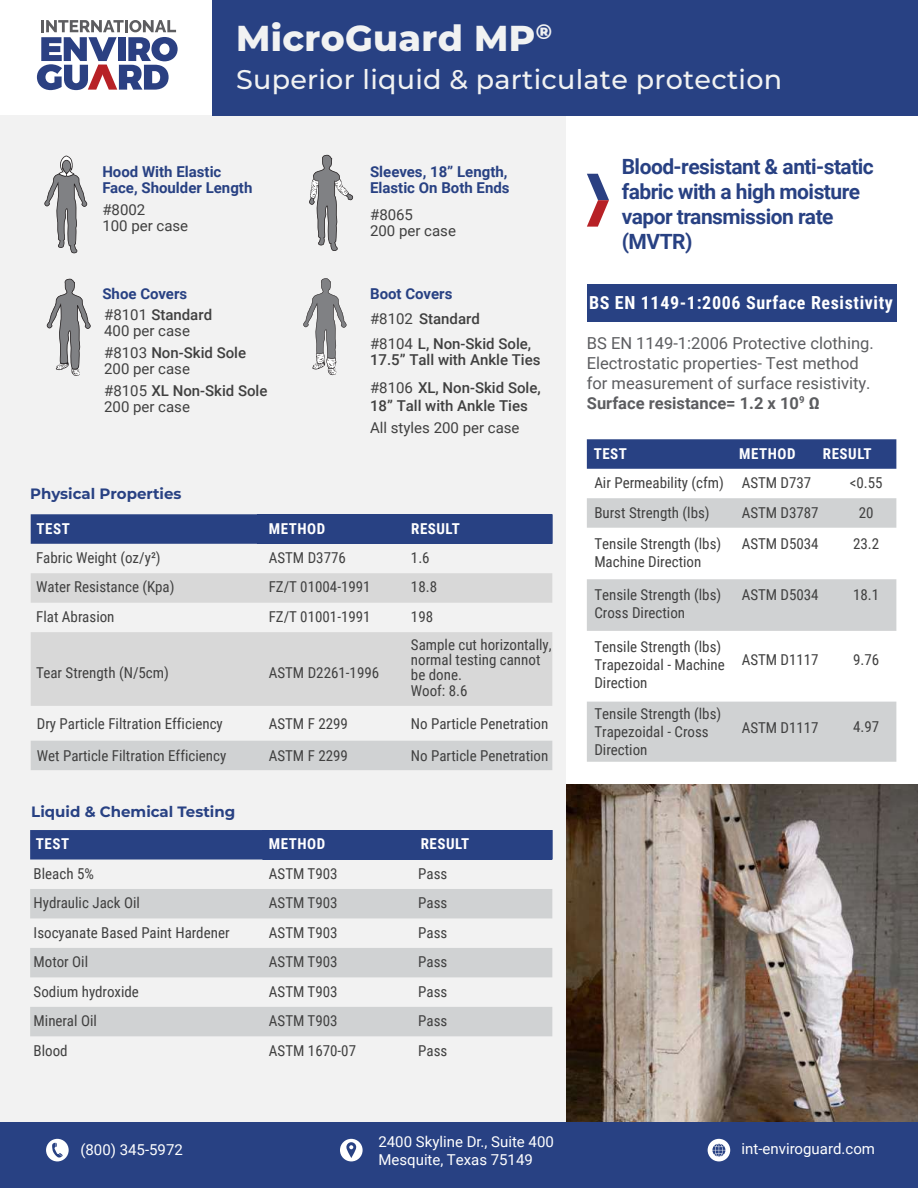
<style>
.page{position:relative;width:918px;height:1188px;background:#fff}
.page>*{position:absolute;margin:0;border:0;box-sizing:border-box;transform-origin:0 0}
.t1{font:800 36px "Montserrat";letter-spacing:.01em;color:#f1f2f2}
.t2{font:500 27px "Montserrat";letter-spacing:.01em;color:#f1f2f2}
.t3{font:700 21px/25.2px "Roboto";letter-spacing:-.025em;color:#284183}
.t4{font:700 18px "Roboto Condensed";letter-spacing:.035em;color:#fff}
.t5{font:16.5px/19.8px "Roboto";color:#5c5d60}
.t6{font:15px/18px "Roboto Condensed";color:#404040}
.t7{font:15px/22px "Roboto";color:#404040}
.t8{font:500 15px/25px "Roboto";color:#404040}
.t9{font:700 15px/16.4px "Roboto";color:#284183}
.t10{font:15px "Roboto";color:#fff}
.t11{font:700 15px "Roboto Condensed";letter-spacing:.035em;color:#fff}
.t12{font:700 15px "Montserrat";color:#284183}
.s1{font-weight:400;color:#404040}
.s2{font-weight:500;color:#404040}
.s3{font-weight:500}
.s4{font-weight:700;color:#284183}
.s5{font-weight:400}
.s6{font-weight:700}
</style>
<div class="page">
<img style="left:566px;top:784px;width:352px;height:338px">
<div style="left:0;top:116px;width:566px;height:1006px;background:#f2f2f2"></div>
<div style="left:212px;top:0;width:706px;height:116px;background:#284183"></div>
<svg style="left:37px;top:20px;width:141px;height:70px"></svg>
<div style="left:0;top:1122px;width:918px;height:66px;background:#284183"></div>
<svg style="left:46px;top:1139px;width:23px;height:22px"></svg>
<svg style="left:340px;top:1139px;width:23px;height:22px"></svg>
<svg style="left:708px;top:1139px;width:22px;height:22px"></svg>
<div style="left:31px;top:514px;width:521px;height:30px;background:#284183"></div>
<svg style="left:31px;top:573px;width:521px;height:133px;fill:#d8d8d8"></svg>
<div style="left:31px;top:741px;width:521px;height:29px;background:#d0d2d3"></div>
<div style="left:30px;top:830px;width:522px;height:30px;background:#284183"></div>
<svg style="left:30px;top:889px;width:522px;height:147px;fill:#d0d2d3"></svg>
<svg style="left:303px;top:278px;width:44px;height:97px"></svg>
<svg style="left:44px;top:156px;width:43px;height:98px"></svg>
<svg style="left:309px;top:155px;width:44px;height:96px"></svg>
<svg style="left:47px;top:279px;width:44px;height:97px"></svg>
<svg style="left:587px;top:174px;width:22px;height:53px"></svg>
<div style="left:587px;top:439px;width:309px;height:30px;background:#284183"></div>
<svg style="left:587px;top:498px;width:309px;height:264px;fill:#d0d2d3"></svg>
<div style="left:587px;top:284px;width:309px;height:37px;background:#284183"></div>
<h1 class="t1" style="left:236px;top:18px;width:317px">MicroGuard MP<sup>®</sup></h1>
<h2 class="t2" style="left:236px;top:68px;width:548px">Superior liquid &amp; particulate protection</h2>
<p class="t9" style="left:102px;top:165px;width:152px">Hood With Elastic<br>Face, Shoulder Length</p>
<p class="t7" style="left:102px;top:203px;width:87px;line-height:15.6px">#8002<br>100 per case</p>
<p class="t9" style="left:102px;top:284px;width:111px;line-height:21.3px">Shoe Covers <span class="s1">#8101</span> <span class="s2">Standard</span></p>
<p class="t7" style="left:104px;top:320px;width:144px">400 per case<br>#8103 <span class="s3">Non-Skid Sole</span></p>
<p class="t7" style="left:104px;top:358px;width:165px">200 per case<br>#8105 <span class="s3">XL Non-Skid Sole</span></p>
<p class="t7" style="left:104px;top:396px;width:87px">200 per case</p>
<p class="t9" style="left:370px;top:165px;width:141px">Sleeves, 18” Length,<br>Elastic On Both Ends</p>
<p class="t7" style="left:370px;top:208px;width:87px;line-height:15.6px">#8065<br>200 per case</p>
<p class="t8" style="left:370px;top:282px;width:163px"><span class="s4">Boot Covers<br></span><span class="s5">#8102</span> Standard<br><span class="s5">#8104</span> L, Non-Skid Sole,</p>
<p class="t8" style="left:370px;top:376px;width:172px"><span class="s5">#8106</span> XL, Non-Skid Sole,</p>
<p class="t7" style="left:370px;top:418px;width:151px">All styles 200 per case</p>
<p class="t8" style="left:370px;top:349px;width:172px">17.5” Tall with Ankle Ties</p>
<p class="t8" style="left:370px;top:394px;width:159px">18” Tall with Ankle Ties</p>
<p class="t12" style="left:30px;top:487px;width:153px">Physical Properties</p>
<p class="t11" style="left:37px;top:522px;width:18px">TE</p>
<p class="t11" style="left:289px;top:522px;width:38px">THOD</p>
<p class="t11" style="left:411px;top:522px;width:50px">RESULT</p>
<p class="t6" style="left:36px;top:550px;width:126px">Fabric Weight (oz/y²)</p>
<p class="t6" style="left:269px;top:550px;width:79px">ASTM D3776</p>
<p class="t6" style="left:411px;top:550px;width:20px">1.6</p>
<p class="t6" style="left:36px;top:579px;width:140px">Water Resistance (Kpa)</p>
<p class="t6" style="left:269px;top:579px;width:103px">FZ/T 01004-1991</p>
<p class="t6" style="left:411px;top:579px;width:28px">18.8</p>
<p class="t6" style="left:36px;top:608px;width:80px">Flat Abrasion</p>
<p class="t6" style="left:269px;top:608px;width:103px">FZ/T 01001-1991</p>
<p class="t6" style="left:411px;top:608px;width:24px">198</p>
<p class="t11" style="left:37px;top:528px;width:35px">TEST</p>
<p class="t11" style="left:300px;top:528px;width:58px">METHOD</p>
<p class="t6" style="left:36px;top:665px;width:134px">Tear Strength (N/5cm)</p>
<p class="t6" style="left:269px;top:665px;width:112px">ASTM D2261-1996</p>
<p class="t6" style="left:37px;top:708px;width:191px;line-height:32.4px">Dry Particle Filtration Efficiency<br>Wet Particle Filtration Efficiency</p>
<p class="t6" style="left:269px;top:708px;width:81px;line-height:32.4px">ASTM F 2299<br>ASTM F 2299</p>
<p class="t6" style="left:411px;top:639px;width:142px;line-height:14.7px">Sample cut horizontally, normal testing cannot be done.</p>
<p class="t6" style="left:411px;top:683px;width:58px">Woof: 8.6</p>
<p class="t6" style="left:411px;top:709px;width:139px;line-height:32.4px">No Particle Penetration<br>No Particle Penetration</p>
<p class="t12" style="left:31px;top:805px;width:206px">Liquid &amp; Chemical Testing</p>
<p class="t11" style="left:36px;top:838px;width:35px">TEST</p>
<p class="t11" style="left:269px;top:838px;width:58px">METHOD</p>
<p class="t11" style="left:421px;top:838px;width:50px">RESULT</p>
<p class="t6" style="left:34px;top:866px;width:62px">Bleach 5%</p>
<p class="t6" style="left:269px;top:866px;width:70px">ASTM T903</p>
<p class="t6" style="left:418px;top:866px;width:31px">Pass</p>
<p class="t6" style="left:34px;top:895px;width:108px">Hydraulic Jack Oil</p>
<p class="t6" style="left:269px;top:895px;width:70px">ASTM T903</p>
<p class="t6" style="left:418px;top:895px;width:31px">Pass</p>
<p class="t6" style="left:34px;top:925px;width:198px">Isocyanate Based Paint Hardener</p>
<p class="t6" style="left:269px;top:925px;width:70px">ASTM T903</p>
<p class="t6" style="left:418px;top:925px;width:31px">Pass</p>
<p class="t6" style="left:34px;top:954px;width:56px">Motor Oil</p>
<p class="t6" style="left:269px;top:954px;width:70px">ASTM T903</p>
<p class="t6" style="left:418px;top:954px;width:31px">Pass</p>
<p class="t6" style="left:34px;top:983px;width:107px">Sodium hydroxide</p>
<p class="t6" style="left:269px;top:983px;width:70px">ASTM T903</p>
<p class="t6" style="left:418px;top:983px;width:31px">Pass</p>
<p class="t6" style="left:34px;top:1013px;width:65px">Mineral Oil</p>
<p class="t6" style="left:269px;top:1013px;width:70px">ASTM T903</p>
<p class="t6" style="left:418px;top:1013px;width:31px">Pass</p>
<p class="t6" style="left:34px;top:1042px;width:36px">Blood</p>
<p class="t6" style="left:269px;top:1042px;width:89px">ASTM 1670-07</p>
<p class="t6" style="left:418px;top:1042px;width:31px">Pass</p>
<h3 class="t3" style="left:622px;top:155px;width:254px">Blood-resistant &amp; anti-static fabric with a high moisture vapor transmission rate (MVTR)</h3>
<p class="t4" style="left:589px;top:296px;width:305px">BS EN 1149-1:2006 Surface Resistivity</p>
<p class="t5" style="left:587px;top:335px;width:288px">BS EN 1149-1:2006 Protective clothing.<br>Electrostatic properties- Test method for measurement of surface resistivity.<br><span class="s6">Surface resistance= 1.2 x 10</span><sup>9</sup> <span class="s6">Ω</span></p>
<p class="t11" style="left:594px;top:447px;width:35px">TEST</p>
<p class="t11" style="left:739px;top:447px;width:58px">METHOD</p>
<p class="t11" style="left:823px;top:447px;width:50px">RESULT</p>
<p class="t6" style="left:850px;top:475px;width:34px">&lt;0.55</p>
<p class="t6" style="left:742px;top:504px;width:78px">ASTM D3787</p>
<p class="t6" style="left:594px;top:475px;width:218px">Air Permeability (cfm) ASTM D737</p>
<p class="t6" style="left:594px;top:504px;width:117px">Burst Strength (lbs)</p>
<p class="t6" style="left:859px;top:504px;width:16px">20</p>
<p class="t6" style="left:742px;top:535px;width:78px">ASTM D5034</p>
<p class="t6" style="left:594px;top:535px;width:128px">Tensile Strength (lbs)<br>Machine Direction</p>
<p class="t6" style="left:853px;top:535px;width:28px">23.2</p>
<p class="t6" style="left:742px;top:587px;width:78px">ASTM D5034</p>
<p class="t6" style="left:594px;top:587px;width:128px">Tensile Strength (lbs)<br>Cross Direction</p>
<p class="t6" style="left:853px;top:587px;width:28px">18.1</p>
<p class="t6" style="left:594px;top:639px;width:132px">Tensile Strength (lbs)<br>Trapezoidal - Machine<br>Direction</p>
<p class="t6" style="left:594px;top:706px;width:128px">Tensile Strength (lbs)<br>Trapezoidal - Cross<br>Direction</p>
<p class="t6" style="left:742px;top:652px;width:78px">ASTM D1117</p>
<p class="t6" style="left:853px;top:652px;width:28px">9.76</p>
<p class="t6" style="left:853px;top:718px;width:28px">4.97</p>
<p class="t6" style="left:742px;top:720px;width:78px">ASTM D1117</p>
<p class="t10" style="left:80px;top:1143px;width:104px">(800) 345-5972</p>
<p class="t10" style="left:378px;top:1135px;width:177px">2400 Skyline Dr., Suite 400</p>
<p class="t10" style="left:742px;top:1142px;width:135px">int-enviroguard.com</p>
<p class="t10" style="left:378px;top:1153px;width:156px">Mesquite, Texas 75149</p>
</div>
